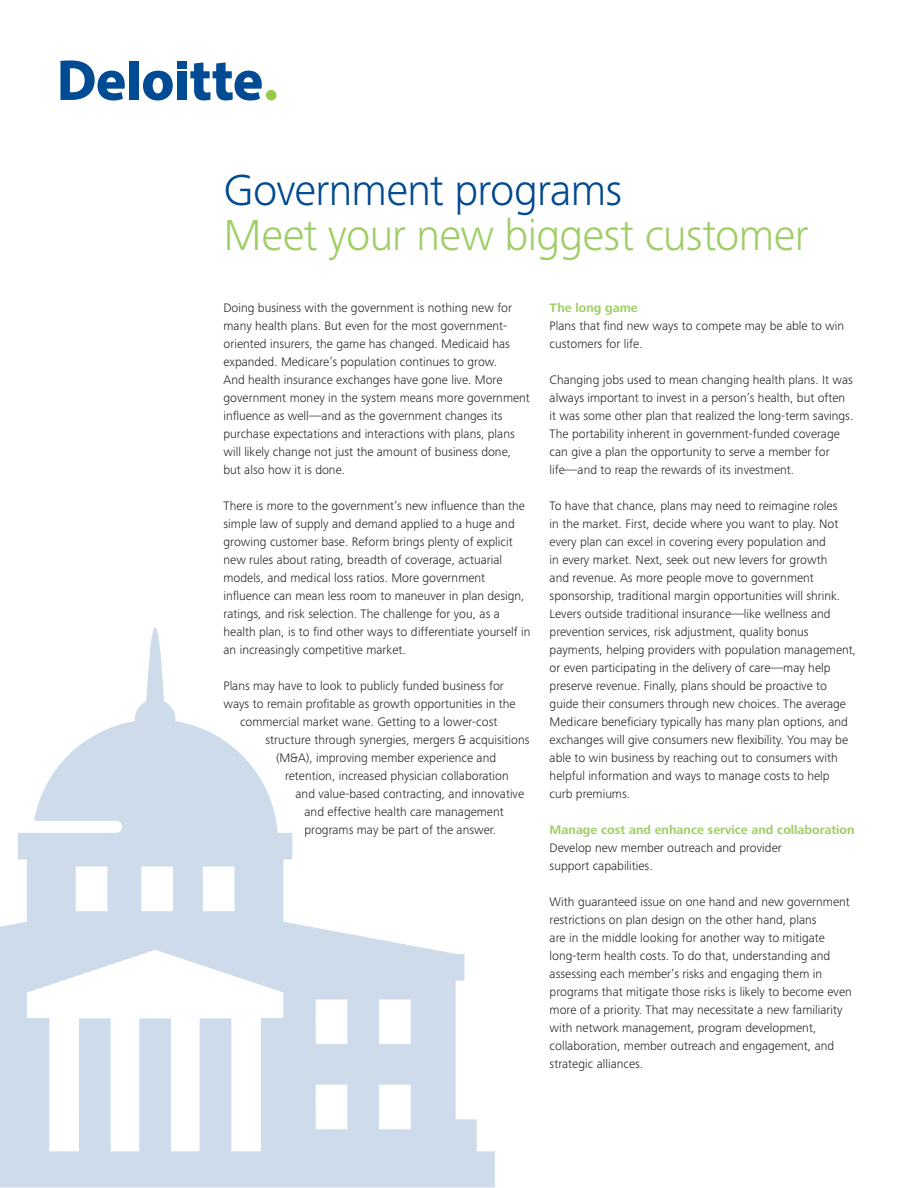
<style>
.page{position:relative;width:918px;height:1188px;background:#fff}
.page>*{position:absolute;margin:0;border:0;box-sizing:border-box;transform-origin:0 0}
.Head_style__Cover_he{font:300 45px "Frutiger Next Pro";letter-spacing:-.015em;color:#9fce66}
.Head_style__Cover_he-2{font:300 45px "Frutiger Next Pro";letter-spacing:-.02em;color:#014990}
.Body_copy{font:300 12.75px/18px "Frutiger Next Pro";color:#231f20}
.Subhead_style__B_sub{font:700 12.75px "Frutiger Next Pro";color:#9fce66}
</style>
<div class="page">
<div style="left:129px;top:61px;width:10px;height:39px;background:#014a94"></div>
<svg style="left:143px;top:71px;width:30px;height:30px"></svg>
<div style="left:177px;top:71px;width:9px;height:29px;background:#014a94"></div>
<div style="left:177px;top:61px;width:9px;height:8px;background:#014a94"></div>
<svg style="left:190px;top:62px;width:72px;height:39px"></svg>
<div style="left:266px;top:90px;width:10px;height:11px;background:#97ca49;border-radius:50%"></div>
<svg style="left:60px;top:60px;width:65px;height:41px"></svg>
<svg style="left:0;top:627px;width:495px;height:561px"></svg>
<p class="Head_style__Cover_he-2" style="left:224px;top:165px;width:400px">Government programs</p>
<p class="Head_style__Cover_he" style="left:224px;top:210px;width:587px">Meet your new biggest customer</p>
<p class="Body_copy" style="left:224px;top:298px;width:308px">Doing business with the government is nothing new for many health plans. But even for the most government&shy;oriented insurers, the game has changed. Medicaid has expanded. Medicare’s population continues to grow.<br>And health insurance exchanges have gone live. More government money in the system means more government influence as well—and as the government changes its purchase expectations and interactions with plans, plans will likely change not just the amount of business done, but also how it is done.</p>
<p class="Body_copy" style="left:224px;top:496px;width:308px">There is more to the government’s new influence than the simple law of supply and demand applied to a huge and growing customer base. Reform brings plenty of explicit new rules about rating, breadth of coverage, actuarial models, and medical loss ratios. More government influence can mean less room to maneuver in plan design, ratings, and risk selection. The challenge for you, as a health plan, is to find other ways to differentiate yourself in an increasingly competitive market.</p>
<p class="Body_copy" style="left:224px;top:676px;width:282px">Plans may have to look to publicly funded business for</p>
<p class="Body_copy" style="left:224px;top:694px;width:294px">ways to remain profitable as growth opportunities in the</p>
<p class="Body_copy" style="left:240px;top:712px;width:259px">commercial market wane. Getting to a lower-cost</p>
<p class="Body_copy" style="left:266px;top:730px;width:266px">structure through synergies, mergers &amp; acquisitions</p>
<p class="Body_copy" style="left:276px;top:748px;width:222px">(M&amp;A), improving member experience and</p>
<p class="Body_copy" style="left:285px;top:766px;width:225px">retention, increased physician collaboration</p>
<p class="Body_copy" style="left:296px;top:784px;width:230px">and value-based contracting, and innovative</p>
<p class="Body_copy" style="left:305px;top:802px;width:201px">and effective health care management</p>
<p class="Body_copy" style="left:305px;top:820px;width:193px">programs may be part of the answer.</p>
<p class="Subhead_style__B_sub" style="left:550px;top:300px;width:90px">The long game</p>
<p class="Body_copy" style="left:550px;top:316px;width:296px">Plans that find new ways to compete may be able to win customers for life.</p>
<p class="Body_copy" style="left:550px;top:370px;width:305px">Changing jobs used to mean changing health plans. It was always important to invest in a person’s health, but often it was some other plan that realized the long-term savings.<br>The portability inherent in government-funded coverage can give a plan the opportunity to serve a member for life—and to reap the rewards of its investment.</p>
<p class="Body_copy" style="left:550px;top:496px;width:308px">To have that chance, plans may need to reimagine roles<br>in the market. First, decide where you want to play. Not every plan can excel in covering every population and<br>in every market. Next, seek out new levers for growth<br>and revenue. As more people move to government sponsorship, traditional margin opportunities will shrink.<br>Levers outside traditional insurance—like wellness and prevention services, risk adjustment, quality bonus payments, helping providers with population management, or even participating in the delivery of care—may help preserve revenue. Finally, plans should be proactive to guide their consumers through new choices. The average Medicare beneficiary typically has many plan options, and exchanges will give consumers new flexibility. You may be able to win business by reaching out to consumers with helpful information and ways to manage costs to help<br>curb premiums.</p>
<p class="Subhead_style__B_sub" style="left:550px;top:822px;width:306px">Manage cost and enhance service and collaboration</p>
<p class="Body_copy" style="left:550px;top:838px;width:234px">Develop new member outreach and provider support capabilities.</p>
<p class="Body_copy" style="left:550px;top:892px;width:304px">With guaranteed issue on one hand and new government restrictions on plan design on the other hand, plans<br>are in the middle looking for another way to mitigate long-term health costs. To do that, understanding and assessing each member’s risks and engaging them in programs that mitigate those risks is likely to become even more of a priority. That may necessitate a new familiarity with network management, program development, collaboration, member outreach and engagement, and strategic alliances.</p>
</div>
